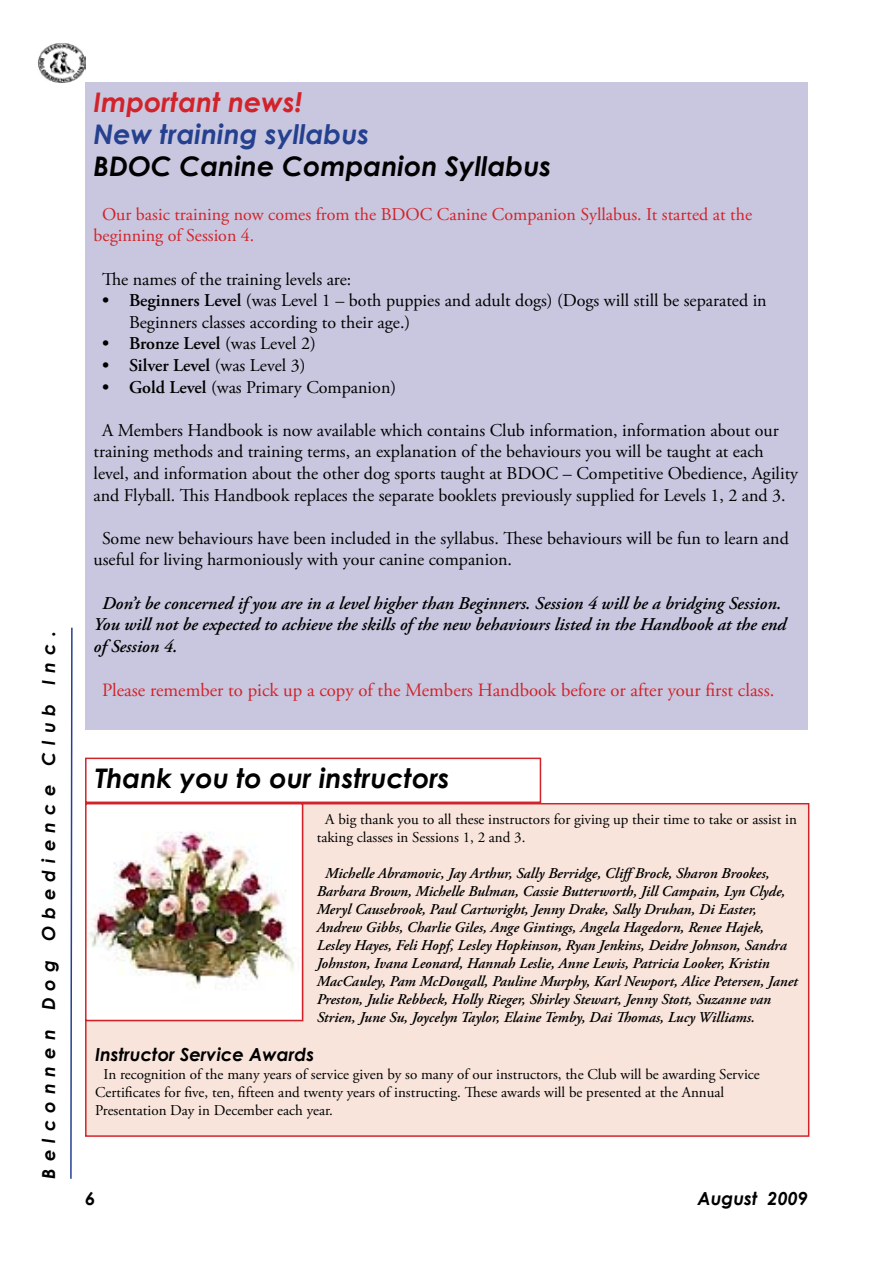
<style>
.page{position:relative;width:893px;height:1263px;background:#fff}
.page>*{position:absolute;margin:0;border:0;box-sizing:border-box;transform-origin:0 0}
.t1{font:italic 700 27px "Century Gothic";color:#000}
.t2{font:italic 700 27px "Century Gothic";color:#25408f}
.t3{font:italic 700 27px "Century Gothic";color:#d2232a}
.t4{font:18.75px "Adobe Garamond Pro";color:#d2232a}
.t5{font:18px/21.6px "Adobe Garamond Pro";color:#000}
.t6{font:italic 600 18px/21.6px "Adobe Garamond Pro";color:#000}
.t7{font:18px/21.6px "Adobe Garamond Pro";color:#d2232a}
.t8{font:600 18px "Adobe Garamond Pro";color:#000}
.t9{font:italic 700 18px "Century Gothic";color:#000}
.t10{font:italic 700 18px "Century Gothic";letter-spacing:.39em;color:#000}
.t11{font:italic 600 15px/18px "Adobe Garamond Pro";color:#000}
.t12{font:15px/18px "Adobe Garamond Pro";color:#000}
.s1{font-weight:600}
.s2{font-weight:400}
</style>
<div class="page">
<img style="left:38px;top:43px;width:47px;height:40px">
<svg style="left:70px;top:627px;width:3px;height:552px"></svg>
<div style="left:86px;top:804px;width:723px;height:332px;background:#f8e4db"></div>
<div style="left:85px;top:803px;width:724px;height:334px;border:2px solid #d2232a"></div>
<img style="left:88px;top:806px;width:212px;height:212px">
<div style="left:85px;top:803px;width:218px;height:218px;border:2px solid #d2232a"></div>
<div style="left:85px;top:758px;width:456px;height:45px;border:2px solid #d2232a"></div>
<div style="left:85px;top:83px;width:723px;height:647px;background:#c8c7df"></div>
<p class="t10" style="left:37px;top:1179px;width:549px;rotate:-90deg">Belconnen Dog Obedience Club Inc.</p>
<h1 class="t3" style="left:94px;top:85px;width:210px">Important news!</h1>
<h1 class="t2" style="left:94px;top:117px;width:277px">New training syllabus</h1>
<h1 class="t1" style="left:94px;top:149px;width:459px">BDOC Canine Companion Syllabus</h1>
<p class="t7" style="left:94px;top:204px;width:660px;text-indent:8px">Our basic training now comes from the BDOC Canine Companion Syllabus. It started at the beginning of Session 4.</p>
<p class="t5" style="left:102px;top:269px;width:251px">The names of the training levels are:</p>
<p class="t5" style="left:129px;top:290px;width:639px;text-indent:-27px"><span class="s1">• Beginners Level</span> (was Level 1 – both puppies and adult dogs) (Dogs will still be separated in<br>Beginners classes according to their age.)</p>
<p class="t8" style="left:102px;top:333px;width:215px">• Bronze Level <span class="s2">(was Level 2)</span></p>
<p class="t8" style="left:102px;top:355px;width:205px">• Silver Level <span class="s2">(was Level 3)</span></p>
<p class="t5" style="left:102px;top:377px;width:296px"><span class="s1">• Gold Level</span> (was Primary Companion)</p>
<p class="t5" style="left:94px;top:420px;width:706px;text-indent:8px">A Members Handbook is now available which contains Club information, information about our training methods and training terms, an explanation of the behaviours you will be taught at each level, and information about the other dog sports taught at BDOC – Competitive Obedience, Agility and Flyball. This Handbook replaces the separate booklets previously supplied for Levels 1, 2 and 3.</p>
<p class="t5" style="left:94px;top:528px;width:697px;text-indent:8px">Some new behaviours have been included in the syllabus. These behaviours will be fun to learn and useful for living harmoniously with your canine companion.</p>
<p class="t6" style="left:94px;top:593px;width:694px;text-indent:8px">Don’t be concerned if you are in a level higher than Beginners. Session 4 will be a bridging Session.<br>You will not be expected to achieve the skills of the new behaviours listed in the Handbook at the end of Session 4.</p>
<p class="t4" style="left:102px;top:679px;width:674px">Please remember to pick up a copy of the Members Handbook before or after your first class.</p>
<h1 class="t1" style="left:95px;top:761px;width:356px">Thank you to our instructors</h1>
<p class="t12" style="left:317px;top:811px;width:482px;text-indent:9px">A big thank you to all these instructors for giving up their time to take or assist in taking classes in Sessions 1, 2 and 3.</p>
<p class="t11" style="left:317px;top:865px;width:483px;text-indent:9px">Michelle Abramovic, Jay Arthur, Sally Berridge, CliffBrock, Sharon Brookes, Barbara Brown, Michelle Bulman, Cassie Butterworth, Jill Campain, Lyn Clyde, Meryl Causebrook, Paul Cartwright, Jenny Drake, Sally Druhan, Di Easter, Andrew Gibbs, Charlie Giles, Ange Gintings, Angela Hagedorn, Renee Hajek, Lesley Hayes, Feli Hopf, Lesley Hopkinson, Ryan Jenkins, Deidre Johnson, Sandra Johnston, Ivana Leonard, Hannah Leslie, Anne Lewis, Patricia Looker, Kristin MacCauley, Pam McDougall, Pauline Murphy, Karl Newport, Alice Petersen, Janet Preston, Julie Rebbeck, Holly Rieger, Shirley Stewart, Jenny Stott, Suzanne van Strien, June Su, Joycelyn Taylor, Elaine Temby, Dai Thomas, Lucy Williams.</p>
<p class="t9" style="left:95px;top:1043px;width:221px">Instructor Service Awards</p>
<p class="t12" style="left:95px;top:1066px;width:666px;text-indent:9px">In recognition of the many years of service given by so many of our instructors, the Club will be awarding Service<br>Certificates for five, ten, fifteen and twenty years of instructing. These awards will be presented at the Annual<br>Presentation Day in December each year.</p>
<p class="t9" style="left:85px;top:1187px;width:12px">6</p>
<p class="t9" style="left:697px;top:1187px;width:112px">August 2009</p>
</div>
